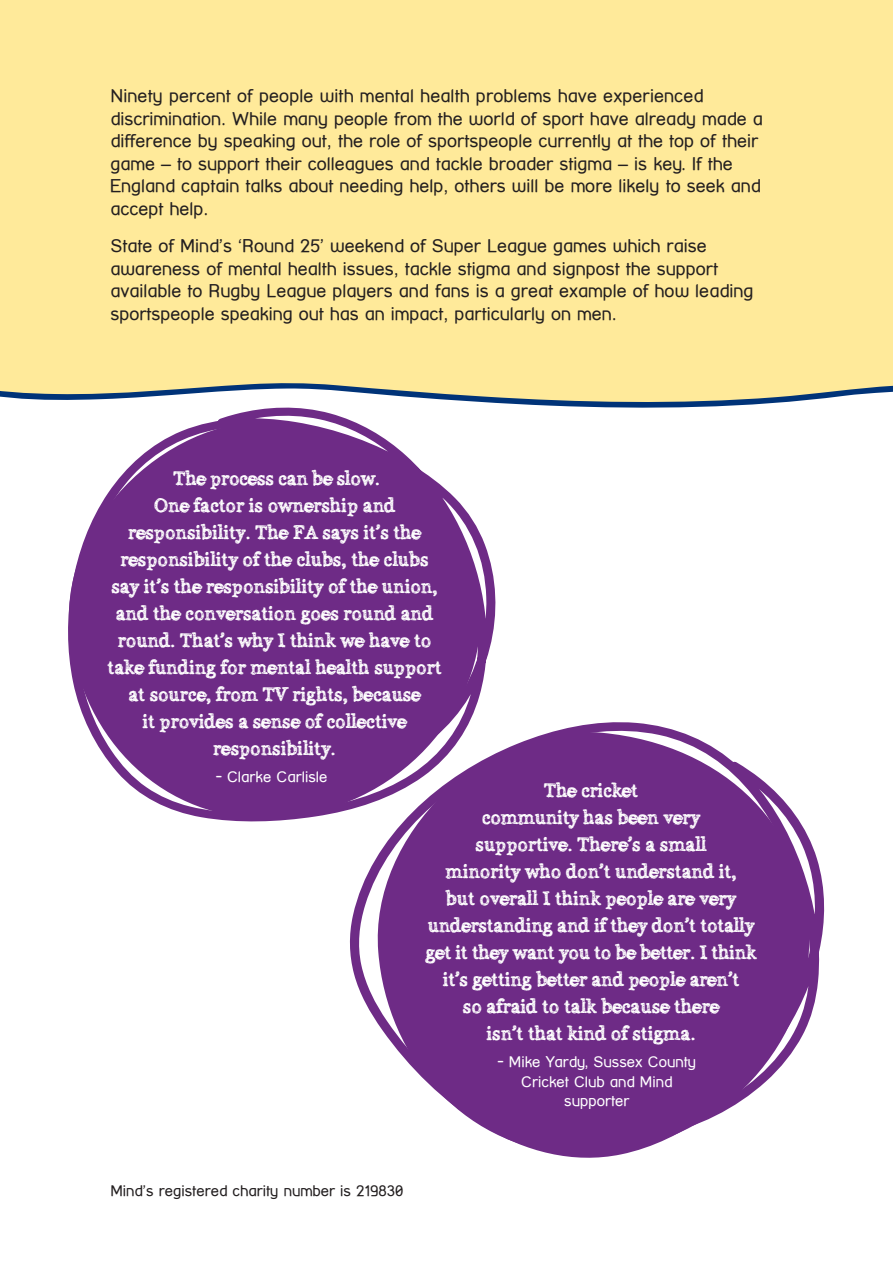
<style>
.page{position:relative;width:893px;height:1263px;background:#fff}
.page>*{position:absolute;margin:0;border:0;box-sizing:border-box;transform-origin:0 0}
.t1{font:19.5px/27px "Alabama";color:#fff;text-align:center}
.t2{font:18px/22.5px "Street Corner";color:#231f20}
.t3{font:15px "Street Corner";color:#fff}
.t4{font:15px "Street Corner";color:#231f20}
</style>
<div class="page">
<div style="left:0;top:0;width:893px;height:408px;background:#ffea9a"></div>
<svg style="left:66px;top:405px;width:444px;height:417px;fill:#6e2b86"></svg>
<svg style="left:349px;top:719px;width:476px;height:439px;fill:#6e2b86"></svg>
<p class="t2" style="left:110px;top:85px;width:654px">Ninety percent of people with mental health problems have experienced discrimination. While many people from the world of sport have already made a difference by speaking out, the role of sportspeople currently at the top of their game – to support their colleagues and tackle broader stigma – is key. If the England captain talks about needing help, others will be more likely to seek and accept help.</p>
<p class="t2" style="left:110px;top:235px;width:609px">State of Mind’s ‘Round 25’ weekend of Super League games which raise awareness of mental health issues, tackle stigma and signpost the support</p>
<p class="t2" style="left:110px;top:280px;width:644px">available to Rugby League players and fans is a great example of how leading sportspeople speaking out has an impact, particularly on men.</p>
<p class="t1" style="left:173px;top:466px;width:208px">The process can be slow.</p>
<p class="t1" style="left:154px;top:493px;width:243px">One factor is ownership and</p>
<p class="t1" style="left:128px;top:520px;width:294px">responsibility. The FA says it’s the</p>
<p class="t1" style="left:121px;top:547px;width:309px">responsibility of the clubs, the clubs</p>
<p class="t1" style="left:111px;top:574px;width:328px">say it’s the responsibility of the union,</p>
<p class="t1" style="left:116px;top:601px;width:319px">and the conversation goes round and</p>
<p class="t1" style="left:118px;top:628px;width:315px">round. That’s why I think we have to</p>
<p class="t1" style="left:108px;top:655px;width:335px">take funding for mental health support</p>
<p class="t1" style="left:128px;top:682px;width:294px">at source, from TV rights, because</p>
<p class="t1" style="left:142px;top:709px;width:266px">it provides a sense of collective</p>
<p class="t1" style="left:213px;top:736px;width:124px">responsibility.</p>
<p class="t3" style="left:216px;top:768px;width:113px">- Clarke Carlisle</p>
<p class="t1" style="left:482px;top:777px;width:220px">The cricket<br>community has been very</p>
<p class="t1" style="left:476px;top:831px;width:232px">supportive. There’s a small</p>
<p class="t1" style="left:445px;top:858px;width:293px">minority who don’t understand it,</p>
<p class="t1" style="left:446px;top:885px;width:292px">but overall I think people are very</p>
<p class="t1" style="left:425px;top:912px;width:333px;text-align:left">understanding and if they don’t totally get it they want you to be better. I think</p>
<p class="t1" style="left:443px;top:966px;width:298px">it’s getting better and people aren’t</p>
<p class="t1" style="left:463px;top:993px;width:258px">so afraid to talk because there</p>
<p class="t1" style="left:486px;top:1020px;width:211px">isn’t that kind of stigma.</p>
<p class="t3" style="left:498px;top:1053px;width:200px">- Mike Yardy, Sussex County</p>
<p class="t3" style="left:521px;top:1073px;width:153px">Cricket Club and Mind</p>
<p class="t3" style="left:564px;top:1092px;width:67px">supporter</p>
<p class="t4" style="left:110px;top:1182px;width:295px">Mind’s registered charity number is 219830</p>
</div>
